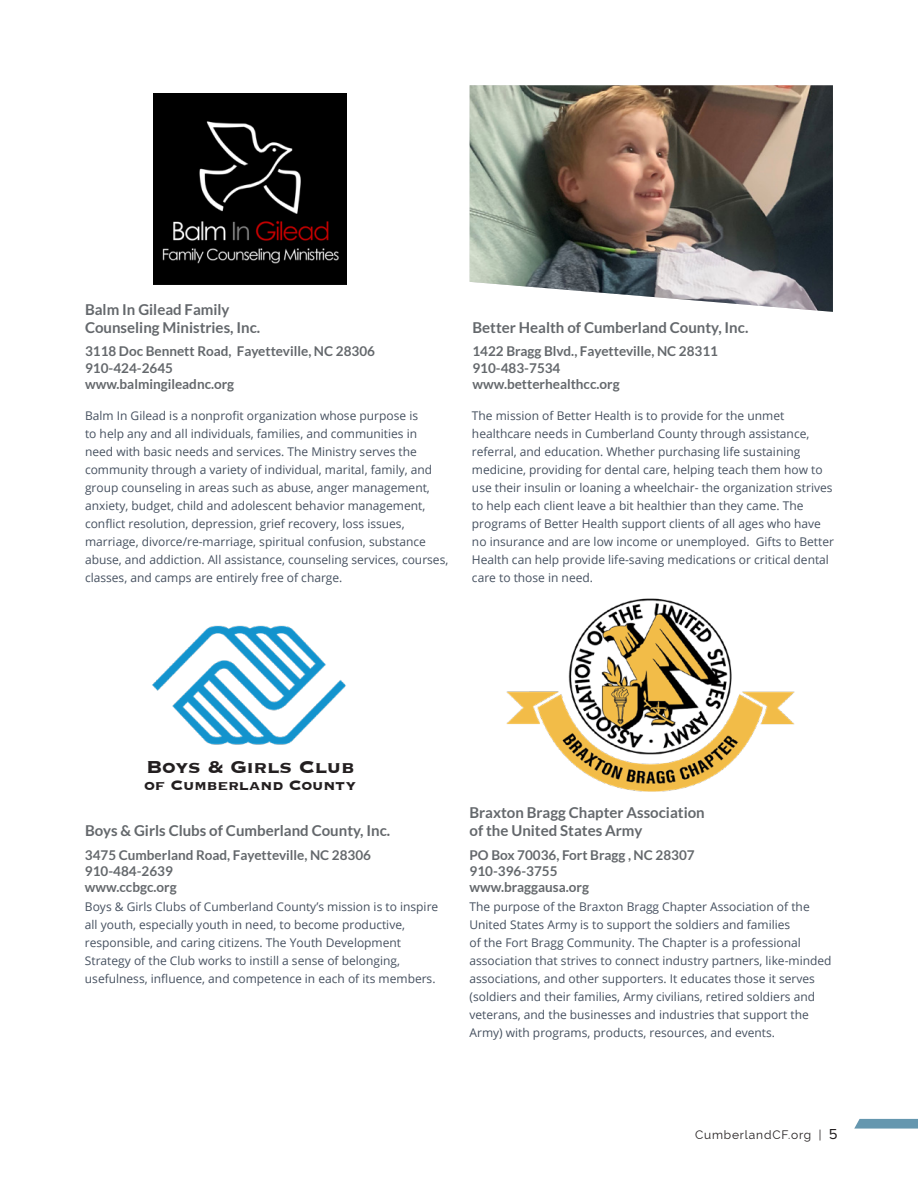
<style>
.page{position:relative;width:918px;height:1188px;background:#fff}
.page>*{position:absolute;margin:0;border:0;box-sizing:border-box;transform-origin:0 0}
.t1{font:700 22.5px "Copperplate";letter-spacing:-.02em;color:#231f20}
.t2{font:700 18px "Copperplate";letter-spacing:-.015em;color:#231f20}
.t3{font:700 15px/18px "Lato";color:#64686c}
.t4{font:700 13.5px/16.2px "Lato";color:#64686c}
.t5{font:12px/18px "Open Sans";color:#465160}
.t6{font:12px "Raleway";letter-spacing:.065em;color:#231f20}
.s1{font-family:"Proxima Nova";font-size:15px}
</style>
<div class="page">
<img style="left:470px;top:85px;width:363px;height:227px">
<img style="left:154px;top:94px;width:193px;height:190px">
<img style="left:506px;top:598px;width:289px;height:194px">
<img style="left:152px;top:625px;width:194px;height:120px">
<svg style="left:854px;top:1119px;width:64px;height:10px"></svg>
<p class="t3" style="left:85px;top:301px;width:177px">Balm In Gilead Family<br>Counseling Ministries, Inc.</p>
<p class="t4" style="left:85px;top:343px;width:291px">3118 Doc Bennett Road, Fayetteville, NC 28306<br>910-424-2645<br>www.balmingileadnc.org</p>
<p class="t5" style="left:85px;top:406px;width:365px">Balm In Gilead is a nonprofit organization whose purpose is<br>to help any and all individuals, families, and communities in need with basic needs and services. The Ministry serves the community through a variety of individual, marital, family, and group counseling in areas such as abuse, anger management, anxiety, budget, child and adolescent behavior management, conflict resolution, depression, grief recovery, loss issues, marriage, divorce/re-marriage, spiritual confusion, substance abuse, and addiction. All assistance, counseling services, courses, classes, and camps are entirely free of charge.</p>
<p class="t3" style="left:472px;top:319px;width:277px">Better Health of Cumberland County, Inc.</p>
<p class="t4" style="left:472px;top:343px;width:247px">1422 Bragg Blvd., Fayetteville, NC 28311<br>910-483-7534<br>www.betterhealthcc.org</p>
<p class="t5" style="left:472px;top:406px;width:364px">The mission of Better Health is to provide for the unmet healthcare needs in Cumberland County through assistance, referral, and education. Whether purchasing life sustaining medicine, providing for dental care, helping teach them how to use their insulin or loaning a wheelchair- the organization strives to help each client leave a bit healthier than they came. The programs of Better Health support clients of all ages who have no insurance and are low income or unemployed. Gifts to Better Health can help provide life-saving medications or critical dental care to those in need.</p>
<h1 class="t1" style="left:146px;top:752px;width:210px">Boys &amp; Girls Club</h1>
<h2 class="t2" style="left:144px;top:773px;width:214px">of Cumberland County</h2>
<p class="t3" style="left:85px;top:821px;width:307px">Boys &amp; Girls Clubs of Cumberland County, Inc.</p>
<p class="t4" style="left:85px;top:846px;width:288px">3475 Cumberland Road, Fayetteville, NC 28306<br>910-484-2639<br>www.ccbgc.org</p>
<p class="t5" style="left:85px;top:898px;width:355px">Boys &amp; Girls Clubs of Cumberland County’s mission is to inspire all youth, especially youth in need, to become productive, responsible, and caring citizens. The Youth Development Strategy of the Club works to instill a sense of belonging, usefulness, influence, and competence in each of its members.</p>
<p class="t3" style="left:470px;top:803px;width:237px">Braxton Bragg Chapter Association of the United States Army</p>
<p class="t4" style="left:470px;top:846px;width:227px">PO Box 70036, Fort Bragg , NC 28307<br>910-396-3755<br>www.braggausa.org</p>
<p class="t5" style="left:470px;top:898px;width:364px">The purpose of the Braxton Bragg Chapter Association of the United States Army is to support the soldiers and families<br>of the Fort Bragg Community. The Chapter is a professional association that strives to connect industry partners, like-minded associations, and other supporters. It educates those it serves (soldiers and their families, Army civilians, retired soldiers and veterans, and the businesses and industries that support the Army) with programs, products, resources, and events.</p>
<p class="t6" style="left:695px;top:1128px;width:144px">CumberlandCF.org | <span class="s1">5</span></p>
</div>
